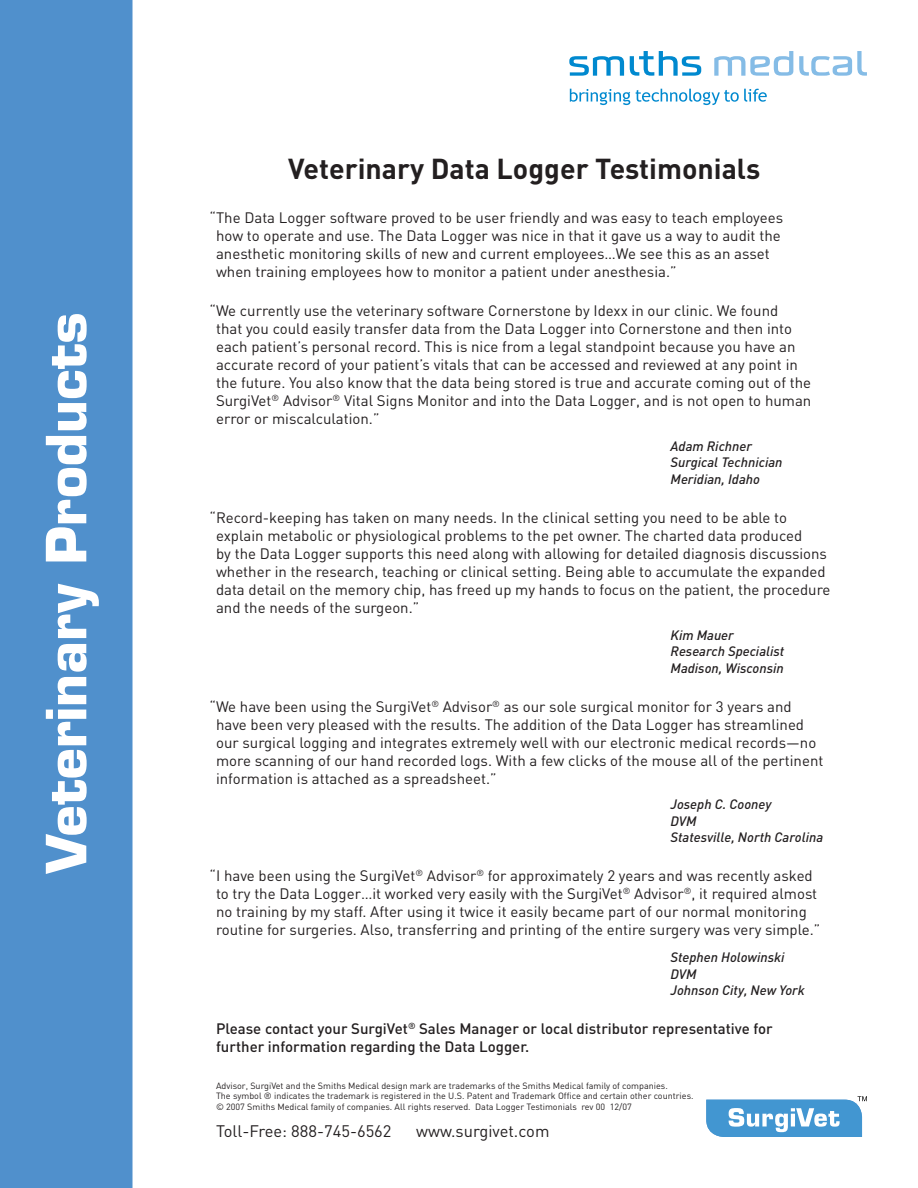
<style>
.page{position:relative;width:918px;height:1188px;background:#fff}
.page>*{position:absolute;margin:0;border:0;box-sizing:border-box;transform-origin:0 0}
.t1{font:700 54px "Eurostile";color:#fff}
.t2{font:700 28.5px "DIN";color:#231f20}
.t3{font:16.5px "DIN";color:#231f20}
.body_text{font:15px/18px "DIN";color:#231f20}
.body_text-2{font:500 15px/18px "DIN";color:#231f20}
.body_text-3{font:italic 500 13.5px/16.5px "DIN";color:#231f20}
.t4{font:9px/10.5px "DIN";color:#231f20}
</style>
<div class="page">
<div style="left:1px;top:1px;width:131px;height:1186px;background:#5090cc"></div>
<div style="left:0;top:0;width:133px;height:1188px;border:2px solid #5090cc"></div>
<svg style="left:569px;top:56px;width:55px;height:20px"></svg>
<svg style="left:630px;top:51px;width:71px;height:25px"></svg>
<svg style="left:714px;top:51px;width:79px;height:25px"></svg>
<svg style="left:799px;top:51px;width:68px;height:25px"></svg>
<svg style="left:570px;top:89px;width:60px;height:16px"></svg>
<svg style="left:636px;top:89px;width:131px;height:16px"></svg>
<svg style="left:706px;top:1096px;width:161px;height:41px"></svg>
<p class="t1" style="left:33px;top:873px;width:562px;rotate:-90deg">Veterinary Products</p>
<p class="t2" style="left:288px;top:151px;width:474px">Veterinary Data Logger Testimonials</p>
<p class="body_text" style="left:216px;top:208px;width:569px;text-indent:-7px">“The Data Logger software proved to be user friendly and was easy to teach employees how to operate and use. The Data Logger was nice in that it gave us a way to audit the anesthetic monitoring skills of new and current employees…We see this as an asset when training employees how to monitor a patient under anesthesia.”</p>
<p class="body_text" style="left:216px;top:301px;width:597px;text-indent:-7px">“We currently use the veterinary software Cornerstone by Idexx in our clinic. We found<br>that you could easily transfer data from the Data Logger into Cornerstone and then into each patient’s personal record. This is nice from a legal standpoint because you have an accurate record of your patient’s vitals that can be accessed and reviewed at any point in the future. You also know that the data being stored is true and accurate coming out of the SurgiVet<sup>®</sup> Advisor<sup>®</sup> Vital Signs Monitor and into the Data Logger, and is not open to human error or miscalculation.”</p>
<p class="body_text-3" style="left:671px;top:437px;width:113px">Adam Richner<br>Surgical Technician<br>Meridian, Idaho</p>
<p class="body_text" style="left:216px;top:508px;width:616px;text-indent:-7px">“Record-keeping has taken on many needs. In the clinical setting you need to be able to explain metabolic or physiological problems to the pet owner. The charted data produced<br>by the Data Logger supports this need along with allowing for detailed diagnosis discussions whether in the research, teaching or clinical setting. Being able to accumulate the expanded data detail on the memory chip, has freed up my hands to focus on the patient, the procedure and the needs of the surgeon.”</p>
<p class="body_text-3" style="left:671px;top:626px;width:115px">Kim Mauer<br>Research Specialist</p>
<p class="body_text-3" style="left:671px;top:659px;width:115px">Madison, Wisconsin</p>
<p class="body_text" style="left:216px;top:697px;width:609px;text-indent:-7px">“We have been using the SurgiVet<sup>®</sup> Advisor<sup>®</sup> as our sole surgical monitor for 3 years and have been very pleased with the results. The addition of the Data Logger has streamlined our surgical logging and integrates extremely well with our electronic medical records—no more scanning of our hand recorded logs. With a few clicks of the mouse all of the pertinent information is attached as a spreadsheet.”</p>
<p class="body_text-3" style="left:671px;top:796px;width:154px">Joseph C. Cooney<br>DVM<br>Statesville, North Carolina</p>
<p class="body_text" style="left:209px;top:867px;width:612px;text-align:center">“I have been using the SurgiVet<sup>®</sup> Advisor<sup>®</sup> for approximately 2 years and was recently asked to try the Data Logger…it worked very easily with the SurgiVet<sup>®</sup> Advisor<sup>®</sup>, it required almost no training by my staff. After using it twice it easily became part of our normal monitoring routine for surgeries. Also, transferring and printing of the entire surgery was very simple.”</p>
<p class="body_text-3" style="left:671px;top:949px;width:116px">Stephen Holowinski<br>DVM</p>
<p class="body_text-3" style="left:671px;top:982px;width:136px">Johnson City, New York</p>
<p class="body_text-2" style="left:216px;top:1020px;width:558px">Please contact your SurgiVet<sup>®</sup> Sales Manager or local distributor representative for further information regarding the Data Logger.</p>
<p class="t4" style="left:216px;top:1080px;width:479px">Advisor, SurgiVet and the Smiths Medical design mark are trademarks of the Smiths Medical family of companies.<br>The symbol ® indicates the trademark is registered in the U.S. Patent and Trademark Office and certain other countries. © 2007 Smiths Medical family of companies. All rights reserved. Data Logger Testimonials rev 00 12/07</p>
<p class="t3" style="left:216px;top:1121px;width:177px">Toll-Free: 888-745-6562</p>
<p class="t3" style="left:416px;top:1121px;width:135px">www.surgivet.com</p>
</div>
